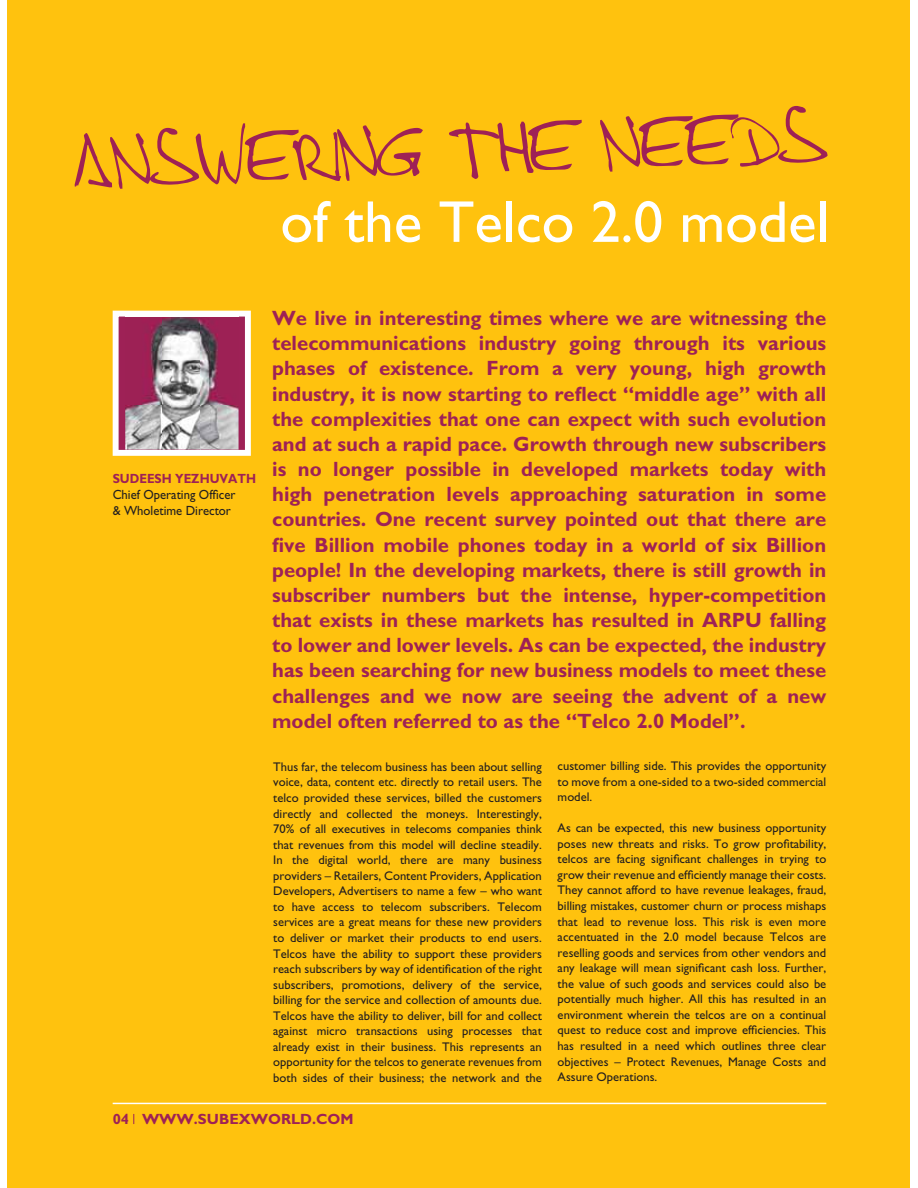
<style>
.page{position:relative;width:918px;height:1188px;background:#fff}
.page>*{position:absolute;margin:0;border:0;box-sizing:border-box;transform-origin:0 0}
.t1{font:59.25px "Gill Sans";color:#fff}
.t2{font:57.75px "Steve Hand";color:#9e2156;scale:.9 1}
.t3{font:700 20.7px/25.2px "Gill Sans";color:#9e2156;text-align:justify}
.t4{font:700 14.85px "Gill Sans";color:#9e2156}
.t5{font:13.35px/16px "Gill Sans";color:#231f20;scale:.95 1}
.t6{font:700 13.35px "Gill Sans";color:#9e2156;scale:.9 1}
.t7{font:12.6px/15.6px "Gill Sans";color:#231f20;text-align:justify}
</style>
<div class="page">
<div style="left:8px;top:0;width:902px;height:1188px;background:#ffc20e"></div>
<svg style="left:113px;top:311px;width:138px;height:145px;background:#ddb1c2"></svg>
<hr style="left:113px;top:1103px;width:713px;height:1px;background:#fff">
<img style="left:125px;top:316px;width:114px;height:134px">
<h2 class="t2" style="left:72px;top:134px;width:840px;rotate:-2deg">ANSWERING THE NEEDS</h2>
<h1 class="t1" style="left:280px;top:201px;width:551px">of the Telco 2.0 model</h1>
<p class="t6" style="left:113px;top:474px;width:161px">SUDEESH YEZHUVATH</p>
<p class="t5" style="left:113px;top:488px;width:131px">Chief Operating Officer &amp; Wholetime Director</p>
<p class="t3" style="left:272px;top:308px;width:556px">We live in interesting times where we are witnessing the telecommunications industry going through its various phases of existence. From a very young, high growth industry, it is now starting to reflect “middle age” with all the complexities that one can expect with such evolution and at such a rapid pace. Growth through new subscribers is no longer possible in developed markets today with high penetration levels approaching saturation in some countries. One recent survey pointed out that there are five Billion mobile phones today in a world of six Billion people! In the developing markets, there is still growth in subscriber numbers but the intense, hyper-competition that exists in these markets has resulted in ARPU falling to lower and lower levels. As can be expected, the industry has been searching for new business models to meet these challenges and we now are seeing the advent of a new model often referred to as the “Telco 2.0 Model”.</p>
<p class="t7" style="left:273px;top:760px;width:270px">Thus far, the telecom business has been about selling voice, data, content etc. directly to retail users. The telco provided these services, billed the customers directly and collected the moneys. Interestingly, 70% of all executives in telecoms companies think that revenues from this model will decline steadily.<br>In the digital world, there are many business providers – Retailers, Content Providers, Application Developers, Advertisers to name a few – who want to have access to telecom subscribers. Telecom services are a great means for these new providers to deliver or market their products to end users.<br>Telcos have the ability to support these providers reach subscribers by way of identification of the right subscribers, promotions, delivery of the service, billing for the service and collection of amounts due.<br>Telcos have the ability to deliver, bill for and collect against micro transactions using processes that already exist in their business. This represents an opportunity for the telcos to generate revenues from both sides of their business; the network and the</p>
<p class="t7" style="left:558px;top:759px;width:270px">customer billing side. This provides the opportunity to move from a one-sided to a two-sided commercial model.</p>
<p class="t7" style="left:558px;top:822px;width:270px">As can be expected, this new business opportunity poses new threats and risks. To grow profitability, telcos are facing significant challenges in trying to grow their revenue and efficiently manage their costs.<br>They cannot afford to have revenue leakages, fraud, billing mistakes, customer churn or process mishaps that lead to revenue loss. This risk is even more accentuated in the 2.0 model because Telcos are reselling goods and services from other vendors and any leakage will mean significant cash loss. Further, the value of such goods and services could also be potentially much higher. All this has resulted in an environment wherein the telcos are on a continual quest to reduce cost and improve efficiencies. This has resulted in a need which outlines three clear objectives – Protect Revenues, Manage Costs and Assure Operations.</p>
<p class="t4" style="left:113px;top:1114px;width:242px">04 WWW.SUBEXWORLD.COM</p>
</div>
